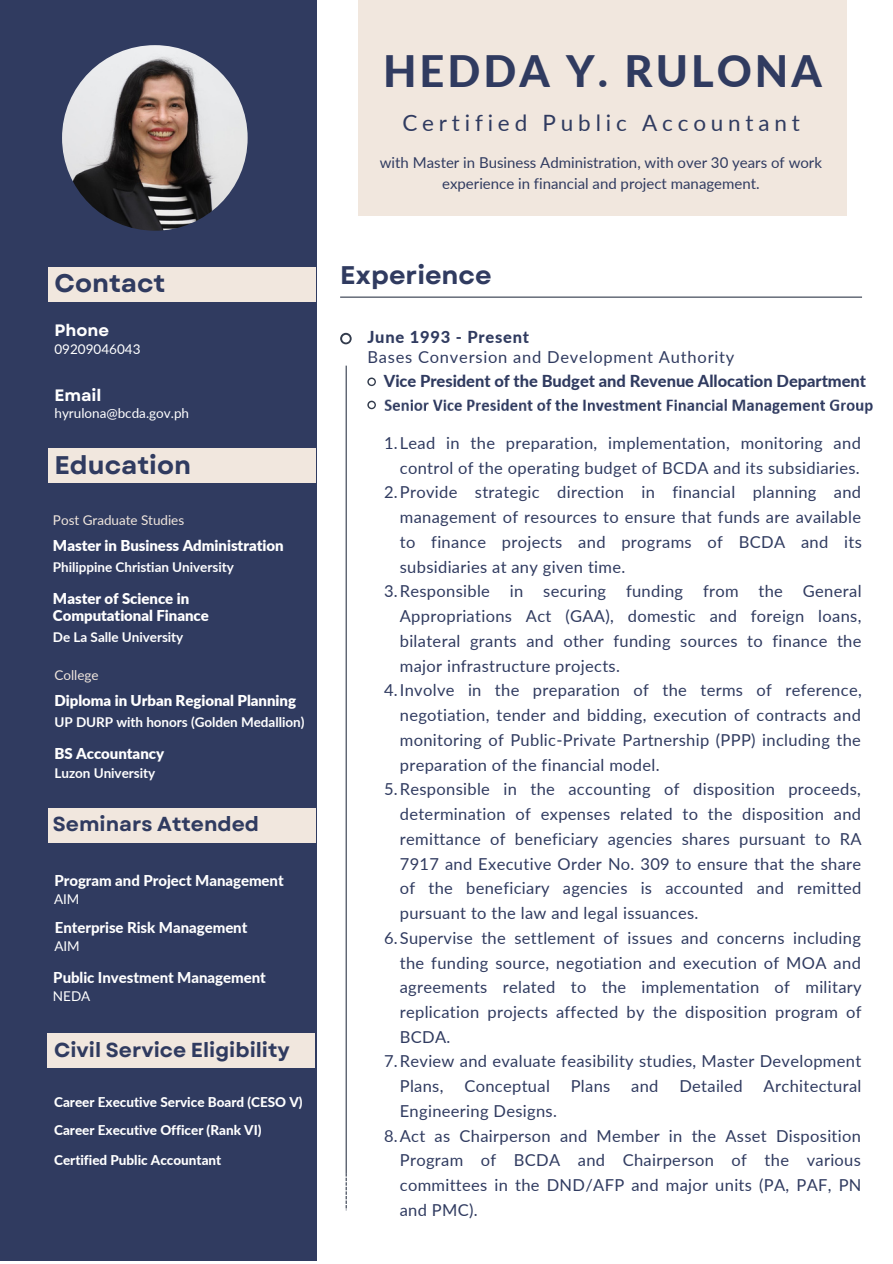
<style>
.page{position:relative;width:893px;height:1264px;background:#fff}
.page>*{position:absolute;margin:0;border:0;box-sizing:border-box;transform-origin:0 0}
.t1{font:800 43.35px "Lato";letter-spacing:.07em;color:#303b60}
.t2{font:700 25.5px "Garet";color:#303b60}
.t3{font:22.5px "Lato";letter-spacing:.215em;color:#303b60}
.t4{font:700 20.25px "Garet";color:#303b60}
.t5{font:16.5px "Lato";letter-spacing:.02em;color:#303b60}
.t6{font:800 16.5px "Lato";letter-spacing:-.005em;color:#303b60}
.t7{font:16.5px "Lato";letter-spacing:.045em;color:#303b60}
.t8{font:800 16.5px "Lato";letter-spacing:.045em;color:#303b60}
.t9{font:700 16.5px "Garet";color:#fff}
.t10{font:900 15px/16.8px "Lato";letter-spacing:-.005em;color:#fff}
.t11{font:15px/20.2px "Lato";color:#303b60;text-align:center}
.t12{font:800 15px "Lato";letter-spacing:-.005em;color:#fff}
.t13{font:700 13.5px "Lato";letter-spacing:-.005em;color:#fff}
.t14{font:800 13.5px/28.7px "Lato";color:#fff}
.t15{font:13.5px "Lato";color:#fff}
.t16{font:13.5px "Lato";letter-spacing:-.005em;color:#f1e7de}
</style>
<div class="page">
<div style="left:0;top:0;width:316px;height:1261px;background:#303b60"></div>
<hr style="left:340px;top:296px;width:522px;height:2px;background:#323b4c">
<hr style="left:345px;top:365px;width:2px;height:808px;background:#323b4c">
<svg style="left:340px;top:333px;width:11px;height:11px"></svg>
<div style="left:342px;top:335px;width:8px;height:7px;background:#fff;border-radius:50%"></div>
<img style="left:62px;top:45px;width:185px;height:186px;border-radius:50%">
<svg style="left:367px;top:377px;width:9px;height:9px"></svg>
<svg style="left:369px;top:379px;width:5px;height:6px"></svg>
<svg style="left:367px;top:400px;width:9px;height:9px"></svg>
<svg style="left:369px;top:402px;width:5px;height:6px"></svg>
<div style="left:48px;top:448px;width:267px;height:35px;background:#f1e7de"></div>
<div style="left:48px;top:267px;width:267px;height:35px;background:#f1e7de"></div>
<div style="left:358px;top:0;width:488px;height:216px;background:#f1e7de"></div>
<div style="left:48px;top:807px;width:267px;height:35px;background:#f1e7de"></div>
<div style="left:47px;top:1033px;width:268px;height:35px;background:#f1e7de"></div>
<svg style="left:345px;top:1173px;width:2px;height:37px"></svg>
<img style="left:384px;top:398px;width:489px;height:16px">
<h2 class="t2" style="left:54px;top:265px;width:112px">Contact</h2>
<p class="t9" style="left:54px;top:318px;width:56px">Phone</p>
<p class="t15" style="left:54px;top:341px;width:88px">09209046043</p>
<p class="t9" style="left:54px;top:383px;width:49px">Email</p>
<p class="t15" style="left:54px;top:404px;width:136px">hyrulona@bcda.gov.ph</p>
<h2 class="t2" style="left:54px;top:446px;width:138px">Education</h2>
<p class="t16" style="left:53px;top:512px;width:133px">Post Graduate Studies</p>
<p class="t10" style="left:53px;top:537px;width:232px">Master in Business Administration</p>
<p class="t13" style="left:53px;top:559px;width:182px">Philippine Christian University</p>
<p class="t10" style="left:53px;top:589px;width:157px">Master of Science in<br>Computational Finance</p>
<p class="t13" style="left:53px;top:628px;width:132px">De La Salle University</p>
<p class="t16" style="left:54px;top:666px;width:46px">College</p>
<p class="t10" style="left:54px;top:691px;width:243px">Diploma in Urban Regional Planning</p>
<p class="t13" style="left:54px;top:713px;width:251px">UP DURP with honors (Golden Medallion)</p>
<p class="t10" style="left:54px;top:744px;width:111px">BS Accountancy</p>
<p class="t13" style="left:54px;top:765px;width:102px">Luzon University</p>
<p class="t4" style="left:53px;top:809px;width:207px">Seminars Attended</p>
<p class="t12" style="left:54px;top:871px;width:231px">Program and Project Management</p>
<p class="t15" style="left:54px;top:890px;width:27px">AIM</p>
<p class="t12" style="left:55px;top:918px;width:194px">Enterprise Risk Management</p>
<p class="t15" style="left:54px;top:937px;width:27px">AIM</p>
<p class="t12" style="left:53px;top:968px;width:214px">Public Investment Management</p>
<p class="t15" style="left:53px;top:987px;width:39px">NEDA</p>
<p class="t4" style="left:54px;top:1035px;width:237px">Civil Service Eligibility</p>
<p class="t14" style="left:54px;top:1087px;width:250px">Career Executive Service Board (CESO V)<br>Career Executive Officer (Rank VI)</p>
<p class="t14" style="left:54px;top:1145px;width:169px">Certified Public Accountant</p>
<h1 class="t1" style="left:383px;top:44px;width:440px">HEDDA Y. RULONA</h1>
<h3 class="t3" style="left:402px;top:108px;width:399px">Certified Public Accountant</h3>
<p class="t11" style="left:380px;top:152px;width:443px">with Master in Business Administration, with over 30 years of work experience in financial and project management.</p>
<h2 class="t2" style="left:340px;top:256px;width:153px">Experience</h2>
<p class="t8" style="left:367px;top:326px;width:163px">June 1993 - Present</p>
<p class="t7" style="left:367px;top:346px;width:368px">Bases Conversion and Development Authority</p>
<p class="t6" style="left:384px;top:371px;width:483px">Vice President of the Budget and Revenue Allocation Department</p>
<p class="t5" style="left:384px;top:432px;width:478px">1.Lead in the preparation, implementation, monitoring and</p>
<p class="t5" style="left:400px;top:457px;width:461px">control of the operating budget of BCDA and its subsidiaries.</p>
<p class="t5" style="left:384px;top:482px;width:478px">2.Provide strategic direction in financial planning and</p>
<p class="t5" style="left:400px;top:507px;width:462px">management of resources to ensure that funds are available</p>
<p class="t5" style="left:400px;top:531px;width:463px">to finance projects and programs of BCDA and its</p>
<p class="t5" style="left:400px;top:556px;width:227px">subsidiaries at any given time.</p>
<p class="t5" style="left:384px;top:581px;width:479px">3.Responsible in securing funding from the General</p>
<p class="t5" style="left:400px;top:606px;width:463px">Appropriations Act (GAA), domestic and foreign loans,</p>
<p class="t5" style="left:400px;top:630px;width:463px">bilateral grants and other funding sources to finance the</p>
<p class="t5" style="left:400px;top:655px;width:222px">major infrastructure projects.</p>
<p class="t5" style="left:384px;top:680px;width:479px">4.Involve in the preparation of the terms of reference,</p>
<p class="t5" style="left:400px;top:704px;width:462px">negotiation, tender and bidding, execution of contracts and</p>
<p class="t5" style="left:400px;top:729px;width:462px">monitoring of Public-Private Partnership (PPP) including the</p>
<p class="t5" style="left:400px;top:754px;width:261px">preparation of the financial model.</p>
<p class="t5" style="left:384px;top:779px;width:478px">5.Responsible in the accounting of disposition proceeds,</p>
<p class="t5" style="left:400px;top:803px;width:463px">determination of expenses related to the disposition and</p>
<p class="t5" style="left:400px;top:828px;width:463px">remittance of beneficiary agencies shares pursuant to RA</p>
<p class="t5" style="left:400px;top:853px;width:463px">7917 and Executive Order No. 309 to ensure that the share</p>
<p class="t5" style="left:400px;top:878px;width:463px">of the beneficiary agencies is accounted and remitted</p>
<p class="t5" style="left:400px;top:902px;width:300px">pursuant to the law and legal issuances.</p>
<p class="t5" style="left:384px;top:927px;width:478px">6.Supervise the settlement of issues and concerns including</p>
<p class="t5" style="left:400px;top:952px;width:462px">the funding source, negotiation and execution of MOA and</p>
<p class="t5" style="left:400px;top:976px;width:463px">agreements related to the implementation of military</p>
<p class="t5" style="left:400px;top:1001px;width:463px">replication projects affected by the disposition program of</p>
<p class="t5" style="left:400px;top:1026px;width:52px">BCDA.</p>
<p class="t5" style="left:384px;top:1051px;width:478px">7.Review and evaluate feasibility studies, Master Development</p>
<p class="t5" style="left:400px;top:1075px;width:45px">Plans,</p>
<p class="t5" style="left:464px;top:1075px;width:87px">Conceptual</p>
<p class="t5" style="left:570px;top:1075px;width:41px">Plans</p>
<p class="t5" style="left:631px;top:1075px;width:29px">and</p>
<p class="t5" style="left:679px;top:1075px;width:65px">Detailed</p>
<p class="t5" style="left:763px;top:1075px;width:99px">Architectural</p>
<p class="t5" style="left:400px;top:1100px;width:159px">Engineering Designs.</p>
<p class="t5" style="left:384px;top:1125px;width:478px">8.Act as Chairperson and Member in the Asset Disposition</p>
<p class="t5" style="left:400px;top:1150px;width:462px">Program of BCDA and Chairperson of the various</p>
<p class="t5" style="left:400px;top:1174px;width:463px">committees in the DND/AFP and major units (PA, PAF, PN</p>
<p class="t5" style="left:400px;top:1199px;width:79px">and PMC).</p>
</div>
